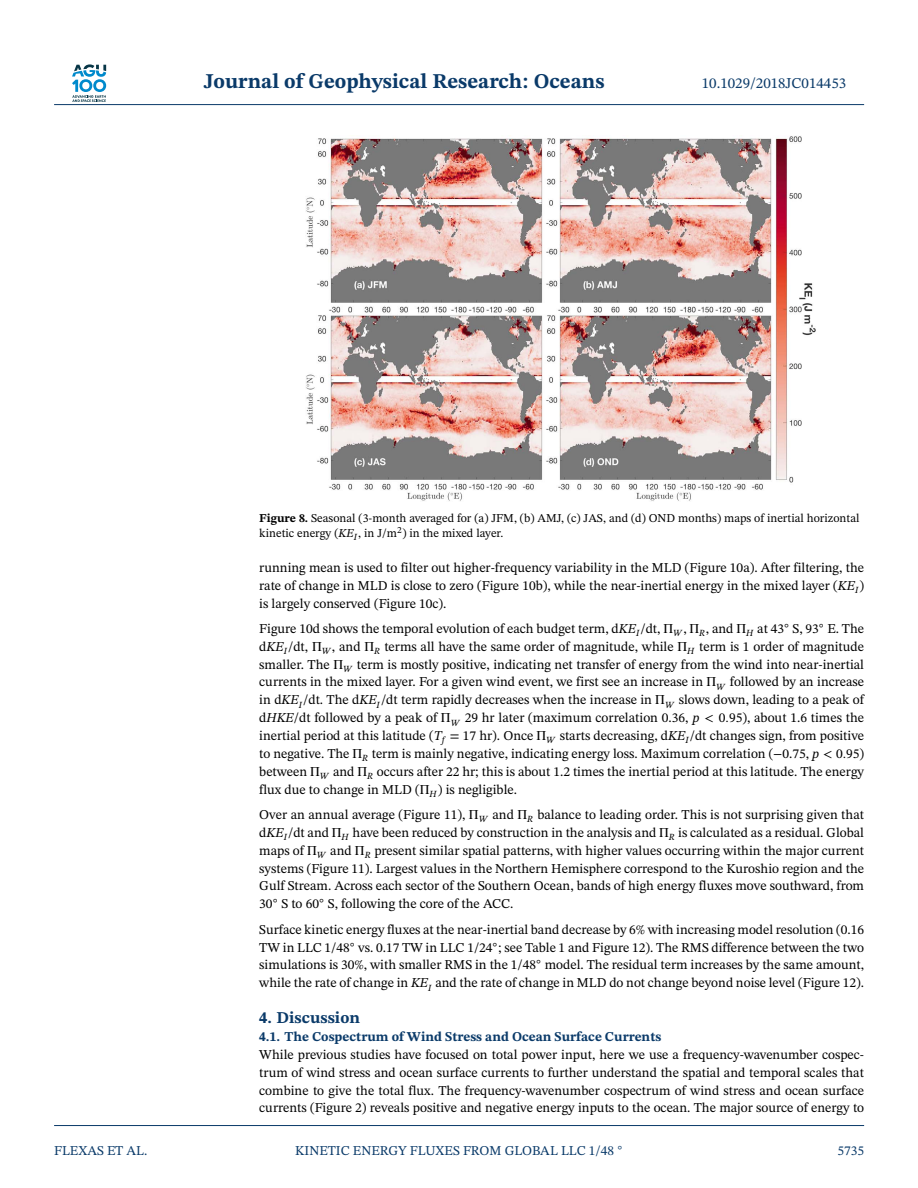
<style>
.page{position:relative;width:918px;height:1188px;background:#fff}
.page>*{position:absolute;margin:0;border:0;box-sizing:border-box;transform-origin:0 0}
.t1{font:700 21px "STIX Two Text";color:#0a3a69}
.t2{font:700 16.5px "STIX Two Text";color:#0a3a69}
.t3{font:15px "STIX Two Text";color:#0a3a69}
.t4{font:13.5px/17.9px "STIX Two Text";color:#000;text-align:justify}
.t5{font:700 13.5px "STIX Two Text";color:#0a3a69}
.t6{font:13.5px "STIX Two Text";color:#0a3a69}
.t7{font:12px/15px "STIX Two Text";color:#000}
.s1{font-weight:700}
.s2{font-style:italic}
.s3{font-family:"STIX Math"}
.s4{font-family:"STIX Math";font-style:italic}
</style>
<div class="page">
<svg style="left:72px;top:64px;width:34px;height:38px"></svg>
<hr style="left:54px;top:104px;width:810px;height:1px;background:#0a3a69">
<img style="left:306px;top:136px;width:510px;height:365px">
<hr style="left:54px;top:1125px;width:810px;height:1px;background:#0a3a69">
<h1 class="t1" style="left:204px;top:73px;width:402px">Journal of Geophysical Research: Oceans</h1>
<p class="t3" style="left:702px;top:77px;width:146px">10.1029/2018JC014453</p>
<p class="t7" style="left:259px;top:512px;width:602px"><span class="s1">Figure 8.</span> Seasonal (3-month averaged for (a) JFM, (b) AMJ, (c) JAS, and (d) OND months) maps of inertial horizontal kinetic energy (<span class="s2">KE</span><sub>I</sub>, in J/m<sup>2</sup>) in the mixed layer.</p>
<p class="t4" style="left:259px;top:560px;width:606px">running mean is used to filter out higher-frequency variability in the MLD (Figure 10a). After filtering, the rate of change in MLD is close to zero (Figure 10b), while the near-inertial energy in the mixed layer (<span class="s2">KE</span><sub>I</sub>) is largely conserved (Figure 10c).</p>
<p class="t4" style="left:259px;top:621px;width:606px">Figure 10d shows the temporal evolution of each budget term, d<span class="s2">KE</span><sub>I</sub>/dt, <span class="s3">Π</span><sub>W</sub> , <span class="s3">Π</span><sub>R</sub>, and <span class="s3">Π</span><sub>H</sub> at 43<sup>◦</sup> S, 93<sup>◦</sup> E. The d<span class="s2">KE</span><sub>I</sub>/dt, <span class="s3">Π</span><sub>W</sub> , and <span class="s3">Π</span><sub>R</sub> terms all have the same order of magnitude, while <span class="s3">Π</span><sub>H</sub> term is 1 order of magnitude smaller. The <span class="s3">Π</span><sub>W</sub> term is mostly positive, indicating net transfer of energy from the wind into near-inertial currents in the mixed layer. For a given wind event, we first see an increase in <span class="s3">Π</span><sub>W</sub> followed by an increase in d<span class="s2">KE</span><sub>I</sub>/dt. The d<span class="s2">KE</span><sub>I</sub>/dt term rapidly decreases when the increase in <span class="s3">Π</span><sub>W</sub> slows down, leading to a peak of d<span class="s2">HKE</span>/dt followed by a peak of <span class="s3">Π</span><sub>W</sub> 29 hr later (maximum correlation 0.36, <span class="s2">p</span> <span class="s4">&lt;</span> 0<span class="s4">.</span>95), about 1.6 times the inertial period at this latitude (<span class="s2">T</span><sub>f</sub> = 17 hr). Once <span class="s3">Π</span><sub>W</sub> starts decreasing, d<span class="s2">KE</span><sub>I</sub>/dt changes sign, from positive to negative. The <span class="s3">Π</span><sub>R</sub> term is mainly negative, indicating energy loss. Maximum correlation (<span class="s3">−</span>0.75, <span class="s2">p</span> <span class="s4">&lt;</span> 0<span class="s4">.</span>95) between <span class="s3">Π</span><sub>W</sub> and <span class="s3">Π</span><sub>R</sub> occurs after 22 hr; this is about 1.2 times the inertial period at this latitude. The energy flux due to change in MLD (<span class="s3">Π</span><sub>H</sub>) is negligible.</p>
<p class="t4" style="left:259px;top:807px;width:606px">Over an annual average (Figure 11), <span class="s3">Π</span><sub>W</sub> and <span class="s3">Π</span><sub>R</sub> balance to leading order. This is not surprising given that d<span class="s2">KE</span><sub>I</sub>/dt and <span class="s3">Π</span><sub>H</sub> have been reduced by construction in the analysis and <span class="s3">Π</span><sub>R</sub> is calculated as a residual. Global maps of <span class="s3">Π</span><sub>W</sub> and <span class="s3">Π</span><sub>R</sub> present similar spatial patterns, with higher values occurring within the major current systems (Figure 11). Largest values in the Northern Hemisphere correspond to the Kuroshio region and the Gulf Stream. Across each sector of the Southern Ocean, bands of high energy fluxes move southward, from 30<sup>◦</sup> S to 60<sup>◦</sup> S, following the core of the ACC.</p>
<p class="t4" style="left:259px;top:921px;width:606px">Surface kinetic energy fluxes at the near-inertial band decrease by 6% with increasing model resolution (0.16<br>TW in LLC 1/48<sup>◦</sup> vs. 0.17 TW in LLC 1/24<sup>◦</sup>; see Table 1 and Figure 12). The RMS difference between the two simulations is 30%, with smaller RMS in the 1/48<sup>◦</sup> model. The residual term increases by the same amount, while the rate of change in <span class="s2">KE</span><sub>I</sub> and the rate of change in MLD do not change beyond noise level (Figure 12).</p>
<p class="t2" style="left:259px;top:1011px;width:102px">4. Discussion</p>
<p class="t5" style="left:259px;top:1031px;width:404px">4.1. The Cospectrum of Wind Stress and Ocean Surface Currents</p>
<p class="t4" style="left:259px;top:1047px;width:606px">While previous studies have focused on total power input, here we use a frequency-wavenumber cospec&shy;trum of wind stress and ocean surface currents to further understand the spatial and temporal scales that combine to give the total flux. The frequency-wavenumber cospectrum of wind stress and ocean surface currents (Figure 2) reveals positive and negative energy inputs to the ocean. The major source of energy to</p>
<p class="t6" style="left:54px;top:1145px;width:95px">FLEXAS ET AL.</p>
<p class="t6" style="left:295px;top:1145px;width:329px">KINETIC ENERGY FLUXES FROM GLOBAL LLC 1/48 <sup>◦</sup></p>
<p class="t6" style="left:837px;top:1145px;width:28px">5735</p>
</div>
